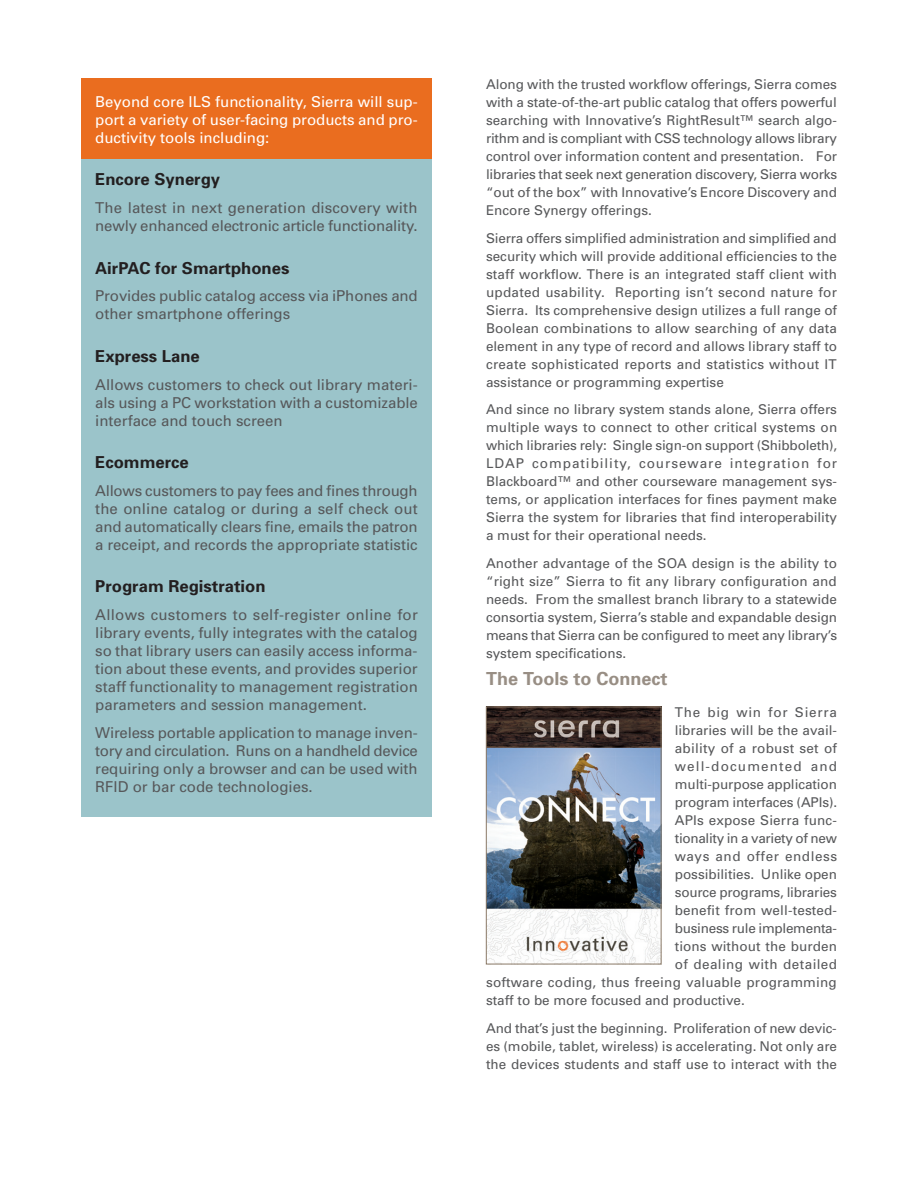
<style>
.page{position:relative;width:918px;height:1188px;background:#fff}
.page>*{position:absolute;margin:0;border:0;box-sizing:border-box;transform-origin:0 0}
.t1{font:700 18px "Univers";color:#988e84}
.t2{font:700 16.5px "Univers";color:#231f20}
.t3{font:15px/18px "Univers";color:#57585a;text-align:justify}
.t4{font:15px/18px "Univers";color:#fff;text-align:justify}
.t5{font:13.5px/18px "Univers";color:#57585a;text-align:justify}
.t6{font:13.5px "Univers";letter-spacing:-.02em;color:#57585a}
.t7{font:13.5px "Univers";letter-spacing:.02em;color:#57585a}
.t8{font:13.5px "Univers";letter-spacing:.03em;color:#57585a}
.t9{font:13.5px "Univers";letter-spacing:.04em;color:#57585a}
.t10{font:13.5px "Univers";letter-spacing:.055em;color:#57585a}
.t11{font:13.5px "Univers";letter-spacing:.085em;color:#57585a}
</style>
<div class="page">
<div style="left:81px;top:78px;width:351px;height:738px;background:#9bc4ca"></div>
<img style="left:488px;top:709px;width:171px;height:253px">
<div style="left:486px;top:707px;width:175px;height:257px;border:1px solid #8a7966"></div>
<div style="left:81px;top:78px;width:351px;height:81px;background:#ea6d1f"></div>
<p class="t4" style="left:95px;top:92px;width:324px">Beyond core ILS functionality, Sierra will sup&shy;port a variety of user-facing products and pro&shy;ductivity tools including:</p>
<p class="t2" style="left:95px;top:169px;width:126px">Encore Synergy</p>
<p class="t3" style="left:95px;top:198px;width:324px">The latest in next generation discovery with newly enhanced electronic article functionality.</p>
<p class="t2" style="left:95px;top:257px;width:196px">AirPAC for Smartphones</p>
<p class="t3" style="left:95px;top:287px;width:324px">Provides public catalog access via iPhones and other smartphone offerings</p>
<p class="t2" style="left:95px;top:345px;width:106px">Express Lane</p>
<p class="t3" style="left:95px;top:375px;width:324px">Allows customers to check out library materi&shy;als using a PC workstation with a customizable interface and touch screen</p>
<p class="t2" style="left:95px;top:452px;width:95px">Ecommerce</p>
<p class="t3" style="left:95px;top:481px;width:324px">Allows customers to pay fees and fines through the online catalog or during a self check out and automatically clears fine, emails the patron a receipt, and records the appropriate statistic</p>
<p class="t2" style="left:95px;top:576px;width:172px">Program Registration</p>
<p class="t3" style="left:95px;top:606px;width:324px">Allows customers to self-register online for library events, fully integrates with the catalog so that library users can easily access informa&shy;tion about these events, and provides superior staff functionality to management registration parameters and session management.</p>
<p class="t3" style="left:95px;top:723px;width:324px">Wireless portable application to manage inven&shy;tory and circulation. Runs on a handheld device requiring only a browser and can be used with RFID or bar code technologies.</p>
<p class="t5" style="left:486px;top:75px;width:353px">Along with the trusted workflow offerings, Sierra comes with a state-of-the-art public catalog that offers powerful searching with Innovative’s RightResult™ search algo&shy;rithm and is compliant with CSS technology allows library control over information content and presentation. For libraries that seek next generation discovery, Sierra works “out of the box” with Innovative’s Encore Discovery and Encore Synergy offerings.</p>
<p class="t5" style="left:486px;top:229px;width:353px">Sierra offers simplified administration and simplified and security which will provide additional efficiencies to the staff workflow. There is an integrated staff client with updated usability. Reporting isn’t second nature for Sierra. Its comprehensive design utilizes a full range of Boolean combinations to allow searching of any data element in any type of record and allows library staff to create sophisticated reports and statistics without IT assistance or programming expertise</p>
<p class="t5" style="left:486px;top:400px;width:353px">And since no library system stands alone, Sierra offers multiple ways to connect to other critical systems on which libraries rely: Single sign-on support (Shibboleth), LDAP compatibility, courseware integration for Blackboard™ and other courseware management sys&shy;tems, or application interfaces for fines payment make Sierra the system for libraries that find interoperability a must for their operational needs.</p>
<p class="t5" style="left:486px;top:554px;width:353px">Another advantage of the SOA design is the ability to “right size” Sierra to fit any library configuration and needs. From the smallest branch library to a statewide consortia system, Sierra’s stable and expandable design means that Sierra can be configured to meet any library’s system specifications.</p>
<h1 class="t1" style="left:486px;top:667px;width:183px">The Tools to Connect</h1>
<p class="t10" style="left:675px;top:704px;width:164px">The big win for Sierra</p>
<p class="t5" style="left:675px;top:721px;width:164px">libraries will be the avail-</p>
<p class="t7" style="left:675px;top:740px;width:164px">ability of a robust set of</p>
<p class="t11" style="left:675px;top:758px;width:164px">well-documented and</p>
<p class="t5" style="left:675px;top:775px;width:164px">multi-purpose application</p>
<p class="t5" style="left:675px;top:793px;width:164px">program interfaces (APIs).</p>
<p class="t5" style="left:675px;top:811px;width:164px">APIs expose Sierra func-</p>
<p class="t6" style="left:675px;top:830px;width:164px">tionality in a variety of new</p>
<p class="t9" style="left:675px;top:848px;width:164px">ways and offer endless</p>
<p class="t5" style="left:675px;top:865px;width:164px">possibilities. Unlike open</p>
<p class="t5" style="left:675px;top:883px;width:164px">source programs, libraries</p>
<p class="t5" style="left:675px;top:901px;width:164px">benefit from well-tested-</p>
<p class="t6" style="left:675px;top:920px;width:164px">business rule implementa-</p>
<p class="t5" style="left:675px;top:937px;width:164px">tions without the burden</p>
<p class="t8" style="left:675px;top:956px;width:164px">of dealing with detailed</p>
<p class="t5" style="left:486px;top:973px;width:352px">software coding, thus freeing valuable programming</p>
<p class="t5" style="left:486px;top:991px;width:260px">staff to be more focused and productive.</p>
<p class="t5" style="left:486px;top:1019px;width:353px">And that’s just the beginning. Proliferation of new devic&shy;es (mobile, tablet, wireless) is accelerating. Not only are the devices students and staff use to interact with the</p>
</div>
